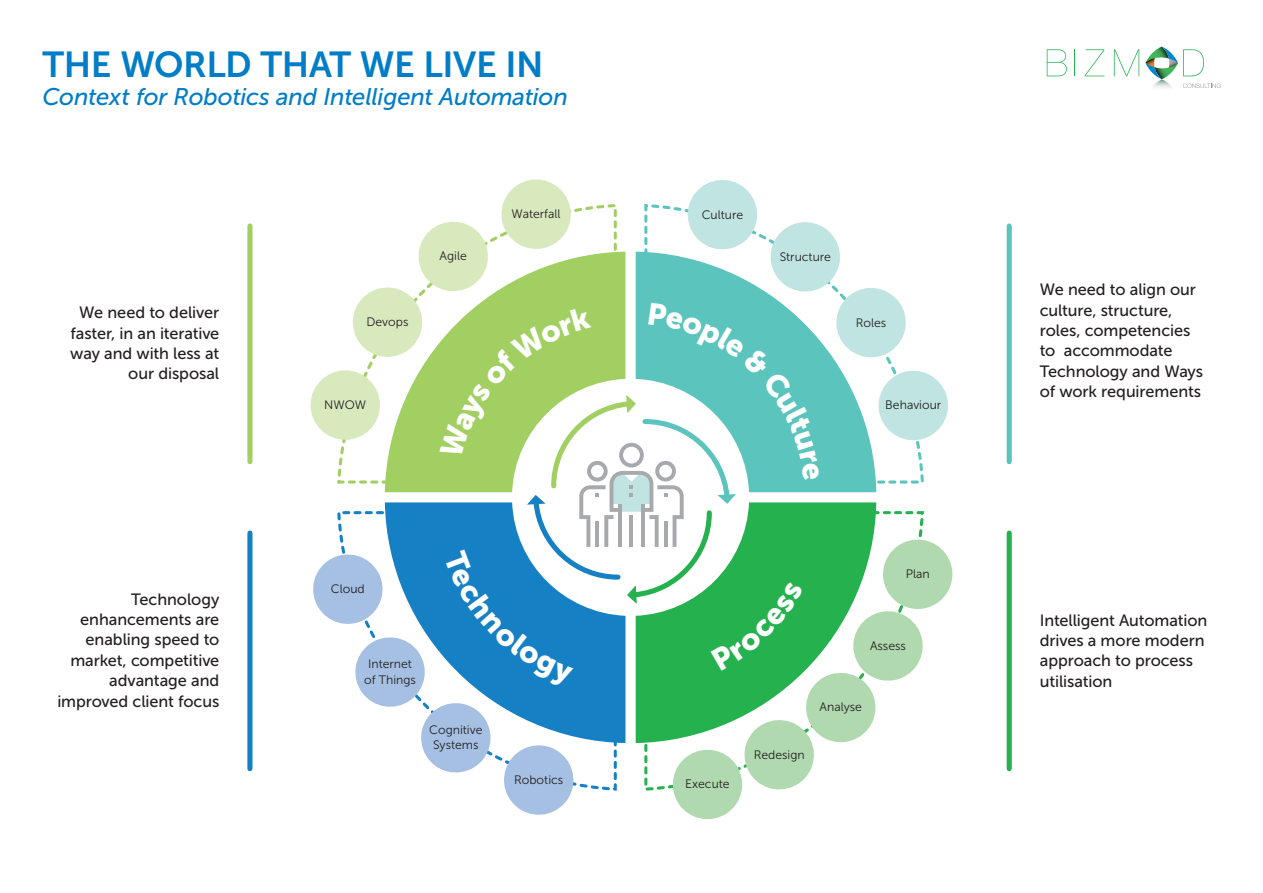
<style>
.page{position:relative;width:1263px;height:893px;background:#fff}
.page>*{position:absolute;margin:0;border:0;box-sizing:border-box;transform-origin:0 0}
.t1{font:36px "Museo Sans 700";letter-spacing:-.01em;color:#007dc7}
.t2{font:italic 24px "Museo Sans 500";letter-spacing:-.01em;color:#007dc7}
.t3{font:16.35px/20.4px "Museo Sans 500";letter-spacing:-.005em;color:#231f20;text-align:right}
.t4{font:12.3px/15.3px "Museo Sans 300";color:#231f20;text-align:center}
</style>
<div class="page">
<svg style="left:1047px;top:49px;width:20px;height:27px"></svg>
<svg style="left:1074px;top:49px;width:1px;height:27px"></svg>
<svg style="left:1085px;top:49px;width:19px;height:27px"></svg>
<svg style="left:1114px;top:49px;width:25px;height:27px"></svg>
<svg style="left:1145px;top:47px;width:75px;height:41px"></svg>
<div style="left:247px;top:226px;width:5px;height:236px;background:#a2cf62"></div>
<div style="left:1007px;top:226px;width:5px;height:236px;background:#5ac4bd"></div>
<div style="left:1007px;top:533px;width:5px;height:236px;background:#24b14e"></div>
<div style="left:247px;top:533px;width:5px;height:236px;background:#1680c4"></div>
<svg style="left:310px;top:179px;width:643px;height:640px"></svg>
<p class="t1" style="left:43px;top:44px;width:503px">THE WORLD THAT WE LIVE IN</p>
<p class="t2" style="left:43px;top:84px;width:527px">Context for Robotics and Intelligent Automation</p>
<p class="t3" style="left:70px;top:302px;width:151px">We need to deliver faster, in an iterative way and with less at our disposal</p>
<p class="t3" style="left:57px;top:589px;width:163px">Technology enhancements are enabling speed to market, competitive advantage and improved client focus</p>
<p class="t4" style="left:366px;top:314px;width:44px">Devops</p>
<p class="t4" style="left:324px;top:397px;width:43px">NWOW</p>
<p class="t4" style="left:440px;top:249px;width:29px">Agile</p>
<p class="t4" style="left:512px;top:206px;width:51px">Waterfall</p>
<p class="t4" style="left:331px;top:581px;width:35px">Cloud</p>
<p class="t4" style="left:364px;top:656px;width:53px">Internet of Things</p>
<p class="t4" style="left:429px;top:722px;width:55px">Cognitive<br>Systems</p>
<p class="t4" style="left:514px;top:772px;width:51px">Robotics</p>
<p class="t4" style="left:702px;top:207px;width:43px">Culture</p>
<p class="t4" style="left:780px;top:249px;width:53px">Structure</p>
<p class="t4" style="left:856px;top:315px;width:32px">Roles</p>
<p class="t4" style="left:885px;top:398px;width:57px">Behaviour</p>
<p class="t4" style="left:685px;top:777px;width:46px">Execute</p>
<p class="t4" style="left:906px;top:566px;width:25px">Plan</p>
<p class="t4" style="left:870px;top:638px;width:37px">Assess</p>
<p class="t4" style="left:754px;top:747px;width:53px">Redesign</p>
<p class="t4" style="left:819px;top:700px;width:44px">Analyse</p>
<p class="t3" style="left:1040px;top:279px;width:165px;text-align:left">We need to align our culture, structure, roles, competencies to accommodate<br>Technology and Ways of work requirements</p>
<p class="t3" style="left:1040px;top:610px;width:169px;text-align:left">Intelligent Automation drives a more modern approach to process utilisation</p>
</div>
